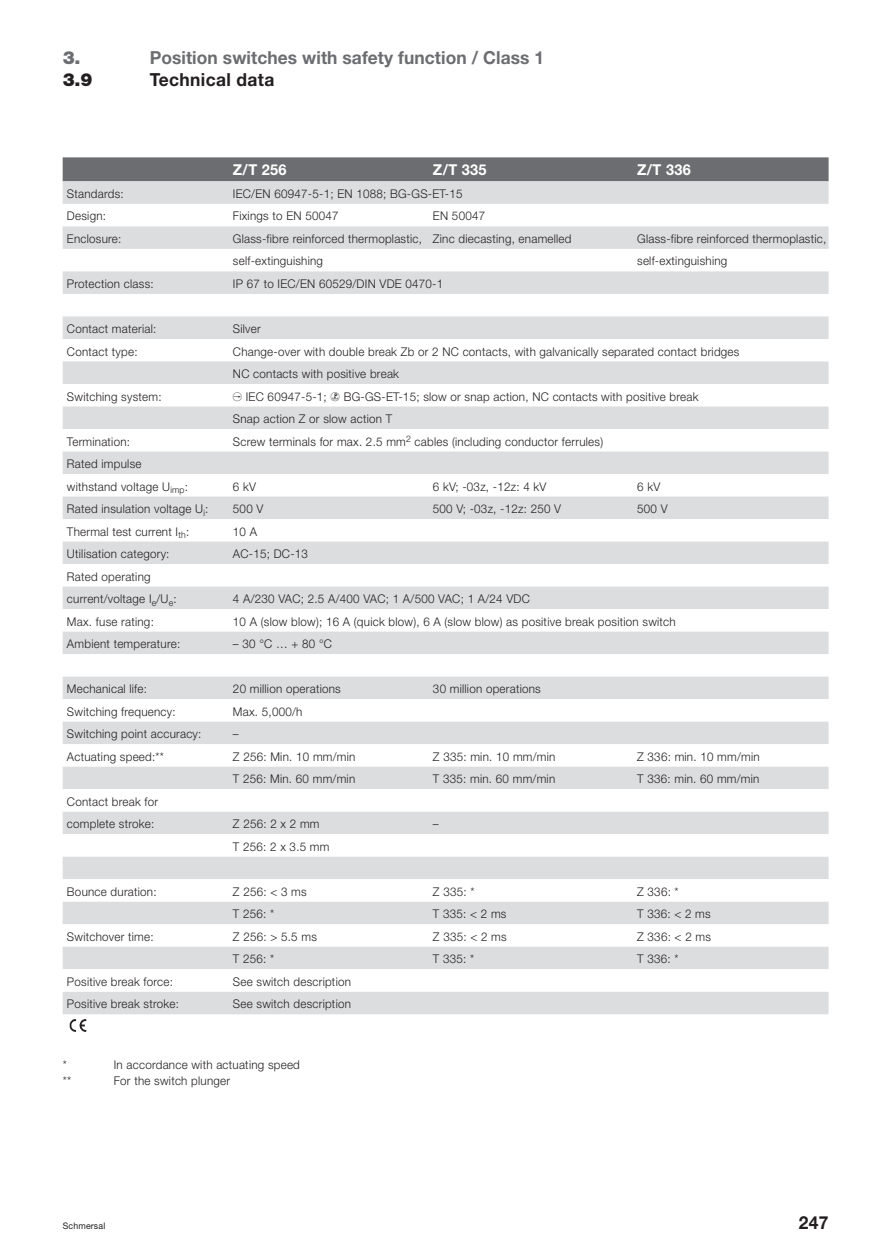
<style>
.page{position:relative;width:874px;height:1253px;background:#fff}
.page>*{position:absolute;margin:0;border:0;box-sizing:border-box;transform-origin:0 0}
.t1{font:700 18px "Helvetica Neue";letter-spacing:.005em;color:#6c6d70;scale:.96 1}
.t2{font:700 18px "Helvetica Neue";letter-spacing:.02em;color:#231f20;scale:.96 1}
.t3{font:900 18px "Helvetica Neue";color:#231f20}
.t4{font:900 18px "Helvetica Neue";color:#6c6d70}
.t5{font:700 15px "Helvetica Neue";letter-spacing:.02em;color:#fff;scale:.96 1}
.t6{font:300 12px/22.5px "Helvetica Neue";letter-spacing:.02em;color:#231f20;scale:.96 1}
.t7{font:9px "Helvetica Neue";letter-spacing:.02em;color:#231f20;scale:.96 1}
.s1{font-family:"Signmaster";font-weight:400}
</style>
<div class="page">
<div style="left:63px;top:157px;width:765px;height:24px;background:#6c6d70"></div>
<div style="left:63px;top:181px;width:765px;height:23px;background:#dcdddf"></div>
<div style="left:63px;top:226px;width:765px;height:23px;background:#dcdddf"></div>
<div style="left:63px;top:271px;width:765px;height:23px;background:#dcdddf"></div>
<div style="left:63px;top:316px;width:765px;height:23px;background:#dcdddf"></div>
<div style="left:63px;top:361px;width:765px;height:23px;background:#dcdddf"></div>
<div style="left:63px;top:406px;width:765px;height:23px;background:#dcdddf"></div>
<div style="left:63px;top:451px;width:765px;height:23px;background:#dcdddf"></div>
<div style="left:63px;top:496px;width:765px;height:23px;background:#dcdddf"></div>
<div style="left:63px;top:541px;width:765px;height:23px;background:#dcdddf"></div>
<div style="left:63px;top:586px;width:765px;height:23px;background:#dcdddf"></div>
<div style="left:63px;top:631px;width:765px;height:23px;background:#dcdddf"></div>
<div style="left:63px;top:676px;width:765px;height:23px;background:#dcdddf"></div>
<div style="left:63px;top:721px;width:765px;height:23px;background:#dcdddf"></div>
<div style="left:63px;top:766px;width:765px;height:23px;background:#dcdddf"></div>
<div style="left:63px;top:811px;width:765px;height:23px;background:#dcdddf"></div>
<div style="left:63px;top:856px;width:765px;height:23px;background:#dcdddf"></div>
<div style="left:63px;top:901px;width:765px;height:23px;background:#dcdddf"></div>
<div style="left:63px;top:946px;width:765px;height:23px;background:#dcdddf"></div>
<div style="left:63px;top:991px;width:765px;height:23px;background:#dcdddf"></div>
<img style="left:69px;top:1019px;width:18px;height:13px">
<h1 class="t4" style="left:63px;top:51px;width:19px">3.</h1>
<h1 class="t3" style="left:63px;top:73px;width:31px">3.9</h1>
<h1 class="t1" style="left:150px;top:51px;width:412px">Position switches with safety function / Class 1</h1>
<h1 class="t2" style="left:150px;top:73px;width:131px">Technical data</h1>
<p class="t5" style="left:233px;top:165px;width:57px">Z/T 256</p>
<p class="t5" style="left:433px;top:165px;width:57px">Z/T 335</p>
<p class="t5" style="left:637px;top:165px;width:57px">Z/T 336</p>
<p class="t6" style="left:67px;top:183px;width:61px">Standards:</p>
<p class="t6" style="left:233px;top:183px;width:240px">IEC/EN 60947-5-1; EN 1088; BG-GS-ET-15</p>
<p class="t6" style="left:67px;top:206px;width:42px">Design:</p>
<p class="t6" style="left:233px;top:206px;width:112px">Fixings to EN 50047</p>
<p class="t6" style="left:433px;top:206px;width:56px">EN 50047</p>
<p class="t6" style="left:67px;top:228px;width:58px">Enclosure:</p>
<p class="t6" style="left:233px;top:228px;width:354px">Glass-fibre reinforced thermoplastic, Zinc diecasting, enamelled</p>
<p class="t6" style="left:637px;top:228px;width:198px">Glass-fibre reinforced thermoplastic,</p>
<p class="t6" style="left:233px;top:251px;width:95px">self-extinguishing</p>
<p class="t6" style="left:637px;top:251px;width:95px">self-extinguishing</p>
<p class="t6" style="left:67px;top:273px;width:92px">Protection class:</p>
<p class="t6" style="left:233px;top:273px;width:220px">IP 67 to IEC/EN 60529/DIN VDE 0470-1</p>
<p class="t6" style="left:67px;top:318px;width:94px">Contact material:</p>
<p class="t6" style="left:233px;top:318px;width:31px">Silver</p>
<p class="t6" style="left:67px;top:341px;width:75px">Contact type:</p>
<p class="t6" style="left:233px;top:341px;width:529px">Change-over with double break Zb or 2 NC contacts, with galvanically separated contact bridges<br>NC contacts with positive break</p>
<p class="t6" style="left:67px;top:386px;width:100px">Switching system:</p>
<p class="t6" style="left:233px;top:386px;width:486px"><span class="s1">A</span> IEC 60947-5-1; <span class="s1">B</span> BG-GS-ET-15; slow or snap action, NC contacts with positive break<br>Snap action Z or slow action T</p>
<p class="t6" style="left:67px;top:431px;width:67px">Termination:</p>
<p class="t6" style="left:233px;top:431px;width:387px">Screw terminals for max. 2.5 mm<sup>2</sup> cables (including conductor ferrules)</p>
<p class="t6" style="left:67px;top:453px;width:127px">Rated impulse withstand voltage U<sub>imp</sub>:</p>
<p class="t6" style="left:233px;top:476px;width:26px">6 kV</p>
<p class="t6" style="left:433px;top:476px;width:120px">6 kV; -03z, -12z: 4 kV</p>
<p class="t6" style="left:637px;top:476px;width:26px">6 kV</p>
<p class="t6" style="left:67px;top:498px;width:149px">Rated insulation voltage U<sub>i</sub>:</p>
<p class="t6" style="left:233px;top:498px;width:33px">500 V</p>
<p class="t6" style="left:433px;top:498px;width:135px">500 V; -03z, -12z: 250 V</p>
<p class="t6" style="left:637px;top:498px;width:33px">500 V</p>
<p class="t6" style="left:67px;top:521px;width:129px">Thermal test current I<sub>th</sub>:</p>
<p class="t6" style="left:233px;top:521px;width:27px">10 A</p>
<p class="t6" style="left:67px;top:543px;width:108px">Utilisation category:</p>
<p class="t6" style="left:233px;top:543px;width:80px">AC-15; DC-13</p>
<p class="t6" style="left:67px;top:566px;width:116px">Rated operating current/voltage I<sub>e</sub>/U<sub>e</sub>:</p>
<p class="t6" style="left:233px;top:588px;width:311px">4 A/230 VAC; 2.5 A/400 VAC; 1 A/500 VAC; 1 A/24 VDC</p>
<p class="t6" style="left:67px;top:611px;width:92px">Max. fuse rating:</p>
<p class="t6" style="left:233px;top:611px;width:462px">10 A (slow blow); 16 A (quick blow), 6 A (slow blow) as positive break position switch</p>
<p class="t6" style="left:67px;top:633px;width:119px">Ambient temperature:</p>
<p class="t6" style="left:233px;top:633px;width:105px">– 30 °C … + 80 °C</p>
<p class="t6" style="left:67px;top:678px;width:85px">Mechanical life:</p>
<p class="t6" style="left:233px;top:678px;width:114px">20 million operations</p>
<p class="t6" style="left:433px;top:678px;width:114px">30 million operations</p>
<p class="t6" style="left:67px;top:701px;width:115px">Switching frequency:</p>
<p class="t6" style="left:233px;top:701px;width:74px">Max. 5,000/h</p>
<p class="t6" style="left:67px;top:723px;width:141px">Switching point accuracy:</p>
<p class="t6" style="left:233px;top:723px;width:8px">–</p>
<p class="t6" style="left:67px;top:746px;width:103px">Actuating speed:**</p>
<p class="t6" style="left:233px;top:746px;width:129px">Z 256: Min. 10 mm/min</p>
<p class="t6" style="left:433px;top:746px;width:129px">Z 335: min. 10 mm/min</p>
<p class="t6" style="left:637px;top:746px;width:129px">Z 336: min. 10 mm/min</p>
<p class="t6" style="left:233px;top:768px;width:129px">T 256: Min. 60 mm/min</p>
<p class="t6" style="left:433px;top:768px;width:129px">T 335: min. 60 mm/min</p>
<p class="t6" style="left:637px;top:768px;width:129px">T 336: min. 60 mm/min</p>
<p class="t6" style="left:67px;top:791px;width:96px">Contact break for complete stroke:</p>
<p class="t6" style="left:233px;top:813px;width:92px">Z 256: 2 x 2 mm</p>
<p class="t6" style="left:433px;top:813px;width:8px">–</p>
<p class="t6" style="left:233px;top:836px;width:102px">T 256: 2 x 3.5 mm</p>
<p class="t6" style="left:67px;top:881px;width:95px">Bounce duration:</p>
<p class="t6" style="left:233px;top:881px;width:78px">Z 256: &lt; 3 ms</p>
<p class="t6" style="left:433px;top:881px;width:45px">Z 335: *</p>
<p class="t6" style="left:637px;top:881px;width:45px">Z 336: *</p>
<p class="t6" style="left:233px;top:903px;width:44px">T 256: *</p>
<p class="t6" style="left:433px;top:903px;width:78px">T 335: &lt; 2 ms</p>
<p class="t6" style="left:637px;top:903px;width:78px">T 336: &lt; 2 ms</p>
<p class="t6" style="left:67px;top:926px;width:92px">Switchover time:</p>
<p class="t6" style="left:233px;top:926px;width:89px">Z 256: &gt; 5.5 ms</p>
<p class="t6" style="left:433px;top:926px;width:78px">Z 335: &lt; 2 ms</p>
<p class="t6" style="left:637px;top:926px;width:78px">Z 336: &lt; 2 ms</p>
<p class="t6" style="left:233px;top:948px;width:44px">T 256: *</p>
<p class="t6" style="left:433px;top:948px;width:44px">T 335: *</p>
<p class="t6" style="left:637px;top:948px;width:44px">T 336: *</p>
<p class="t6" style="left:67px;top:971px;width:112px">Positive break force:</p>
<p class="t6" style="left:233px;top:971px;width:124px">See switch description</p>
<p class="t6" style="left:67px;top:993px;width:118px">Positive break stroke:</p>
<p class="t6" style="left:233px;top:993px;width:124px">See switch description</p>
<p class="t6" style="left:63px;top:1054px;width:6px">*</p>
<p class="t6" style="left:114px;top:1054px;width:195px">In accordance with actuating speed</p>
<p class="t6" style="left:63px;top:1070px;width:10px">**</p>
<p class="t6" style="left:114px;top:1070px;width:123px">For the switch plunger</p>
<p class="t7" style="left:63px;top:1222px;width:46px">Schmersal</p>
<h1 class="t2" style="left:798px;top:1216px;width:32px">247</h1>
</div>
